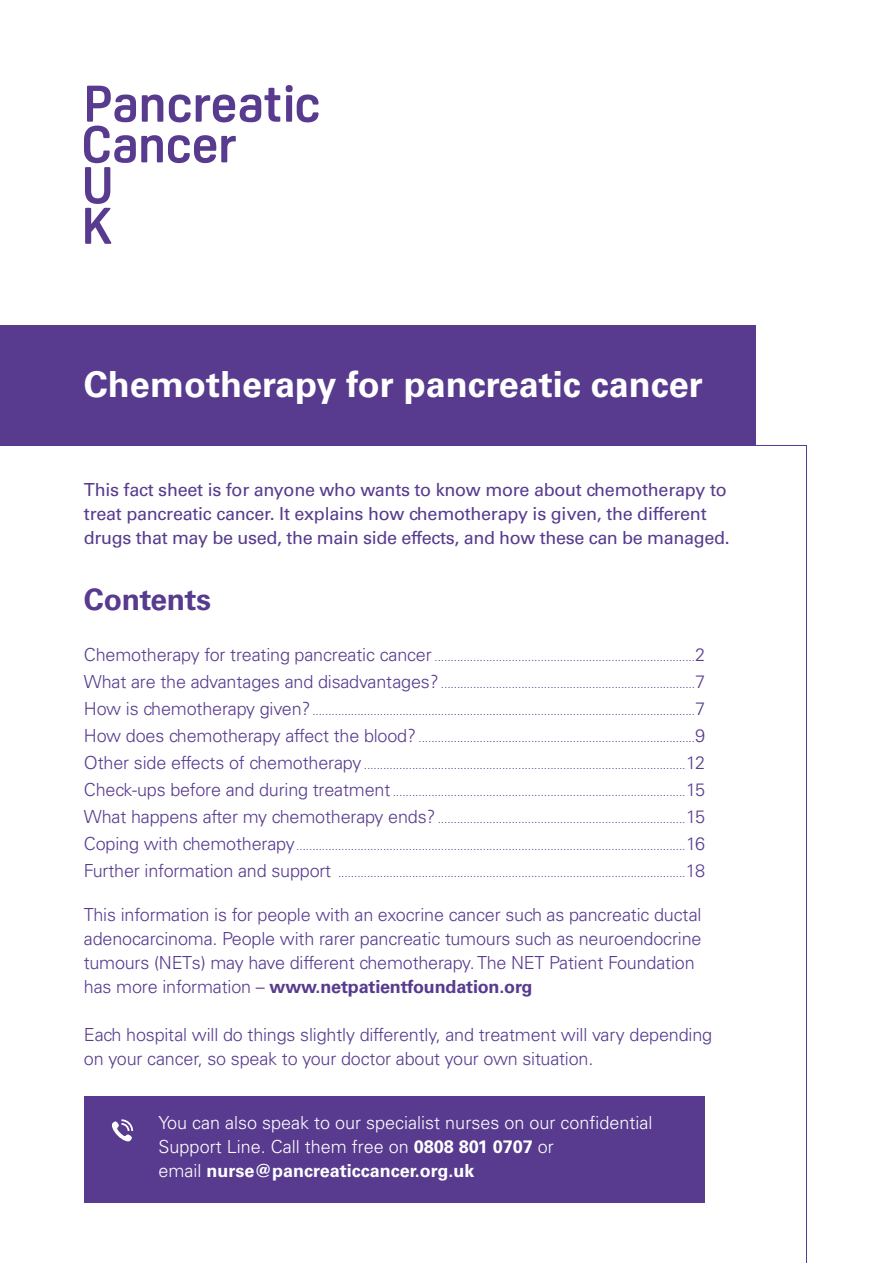
<style>
.page{position:relative;width:893px;height:1263px;background:#fff}
.page>*{position:absolute;margin:0;border:0;box-sizing:border-box;transform-origin:0 0}
.t1{font:700 36px "Univers LT Std";color:#fff}
.t2{font:700 30px "Univers LT Std";letter-spacing:-.01em;color:#583b8f}
.t3{font:300 18px/24px "Univers LT Std";letter-spacing:-.01em;color:#583b8f}
.t4{font:18px/24px "Univers LT Std";letter-spacing:-.015em;color:#583b8f}
.t5{font:300 18px/24px "Univers LT Std";color:#fff}
.t6{font:300 12px "Univers LT Std";color:#583b8f}
.s1{font-size:18px}
.s2{font-weight:700}
</style>
<div class="page">
<div style="left:0;top:325px;width:755px;height:121px;background:#583b8f"></div>
<svg style="left:286px;top:85px;width:32px;height:37px"></svg>
<svg style="left:84px;top:86px;width:196px;height:158px"></svg>
<div style="left:84px;top:1096px;width:621px;height:107px;background:#583b8f"></div>
<svg style="left:112px;top:1119px;width:21px;height:23px"></svg>
<h1 class="t1" style="left:84px;top:363px;width:620px">Chemotherapy for pancreatic cancer</h1>
<h3 class="t4" style="left:84px;top:477px;width:647px">This fact sheet is for anyone who wants to know more about chemotherapy to treat pancreatic cancer. It explains how chemotherapy is given, the different drugs that may be used, the main side effects, and how these can be managed.</h3>
<h2 class="t2" style="left:84px;top:581px;width:129px">Contents</h2>
<p class="t6" style="left:84px;top:649px;width:622px"><span class="s1">Chemotherapy for treating pancreatic cancer</span> .................................................................................<span class="s1">2</span></p>
<p class="t6" style="left:84px;top:676px;width:622px"><span class="s1">What are the advantages and disadvantages?</span> ...............................................................................<span class="s1">7</span></p>
<p class="t6" style="left:84px;top:703px;width:622px"><span class="s1">How is chemotherapy given?</span> .......................................................................................................................<span class="s1">7</span></p>
<p class="t6" style="left:84px;top:730px;width:622px"><span class="s1">How does chemotherapy affect the blood?</span> ......................................................................................<span class="s1">9</span></p>
<p class="t6" style="left:84px;top:757px;width:622px"><span class="s1">Other side effects of chemotherapy</span> ....................................................................................................<span class="s1">12</span></p>
<p class="t6" style="left:84px;top:784px;width:623px"><span class="s1">Check-ups before and during treatment</span> ...........................................................................................<span class="s1">15</span></p>
<p class="t6" style="left:84px;top:811px;width:623px"><span class="s1">What happens after my chemotherapy ends?</span> .............................................................................<span class="s1">15</span></p>
<p class="t6" style="left:84px;top:838px;width:623px"><span class="s1">Coping with chemotherapy</span>.........................................................................................................................<span class="s1">16</span></p>
<p class="t6" style="left:84px;top:865px;width:623px"><span class="s1">Further information and support</span> ............................................................................................................<span class="s1">18</span></p>
<p class="t3" style="left:84px;top:903px;width:619px">This information is for people with an exocrine cancer such as pancreatic ductal adenocarcinoma. People with rarer pancreatic tumours such as neuroendocrine tumours (NETs) may have different chemotherapy. The NET Patient Foundation has more information – <span class="s2">www.netpatientfoundation.org</span></p>
<h3 class="t3" style="left:84px;top:1023px;width:630px">Each hospital will do things slightly differently, and treatment will vary depending on your cancer, so speak to your doctor about your own situation.</h3>
<h3 class="t5" style="left:159px;top:1110px;width:495px">You can also speak to our specialist nurses on our confidential<br>Support Line. Call them free on <span class="s2">0808 801 0707</span> or<br>email <span class="s2">nurse@pancreaticcancer.org.uk</span></h3>
</div>
